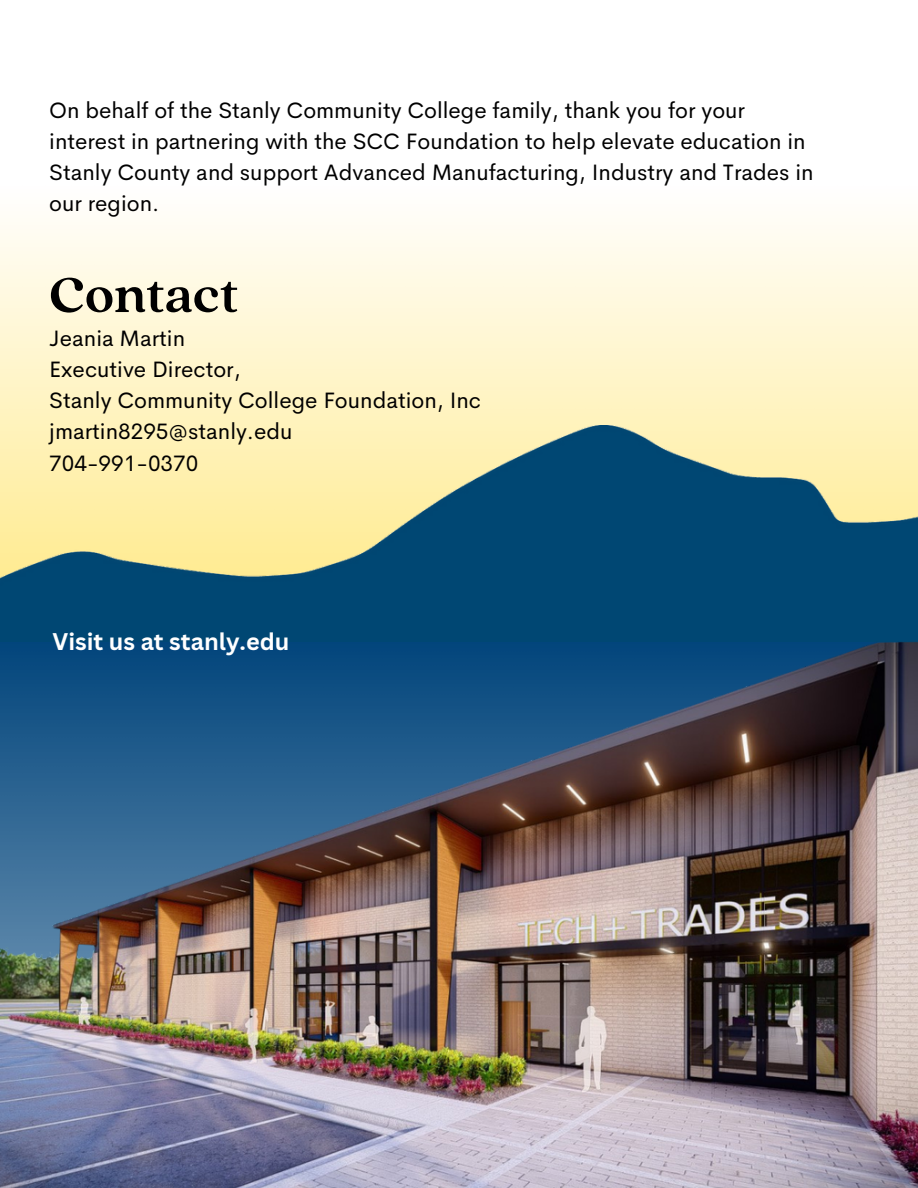
<style>
.page{position:relative;width:918px;height:1188px;background:#fff}
.page>*{position:absolute;margin:0;border:0;box-sizing:border-box;transform-origin:0 0}
.t1{font:700 54px "Quincy CF";color:#000}
.t2{font:700 23.4px "Canva Sans";color:#fff}
.t3{font:22.35px/31px "Cerebri Sans";color:#000}
</style>
<div class="page">
<svg style="left:0;top:221px;width:918px;height:204px"></svg>
<img style="left:0;top:425px;width:918px;height:763px">
<p class="t3" style="left:49px;top:94px;width:766px">On behalf of the Stanly Community College family, thank you for your interest in partnering with the SCC Foundation to help elevate education in Stanly County and support Advanced Manufacturing, Industry and Trades in our region.</p>
<p class="t1" style="left:49px;top:260px;width:191px">Contact</p>
<p class="t3" style="left:49px;top:323px;width:137px">Jeania Martin</p>
<h1 class="t3" style="left:49px;top:354px;width:193px">Executive Director,</h1>
<p class="t3" style="left:49px;top:385px;width:433px">Stanly Community College Foundation, Inc</p>
<p class="t3" style="left:49px;top:416px;width:245px">jmartin8295@stanly.edu</p>
<p class="t3" style="left:49px;top:447px;width:151px">704-991-0370</p>
<h2 class="t2" style="left:53px;top:625px;width:238px">Visit us at stanly.edu</h2>
</div>
